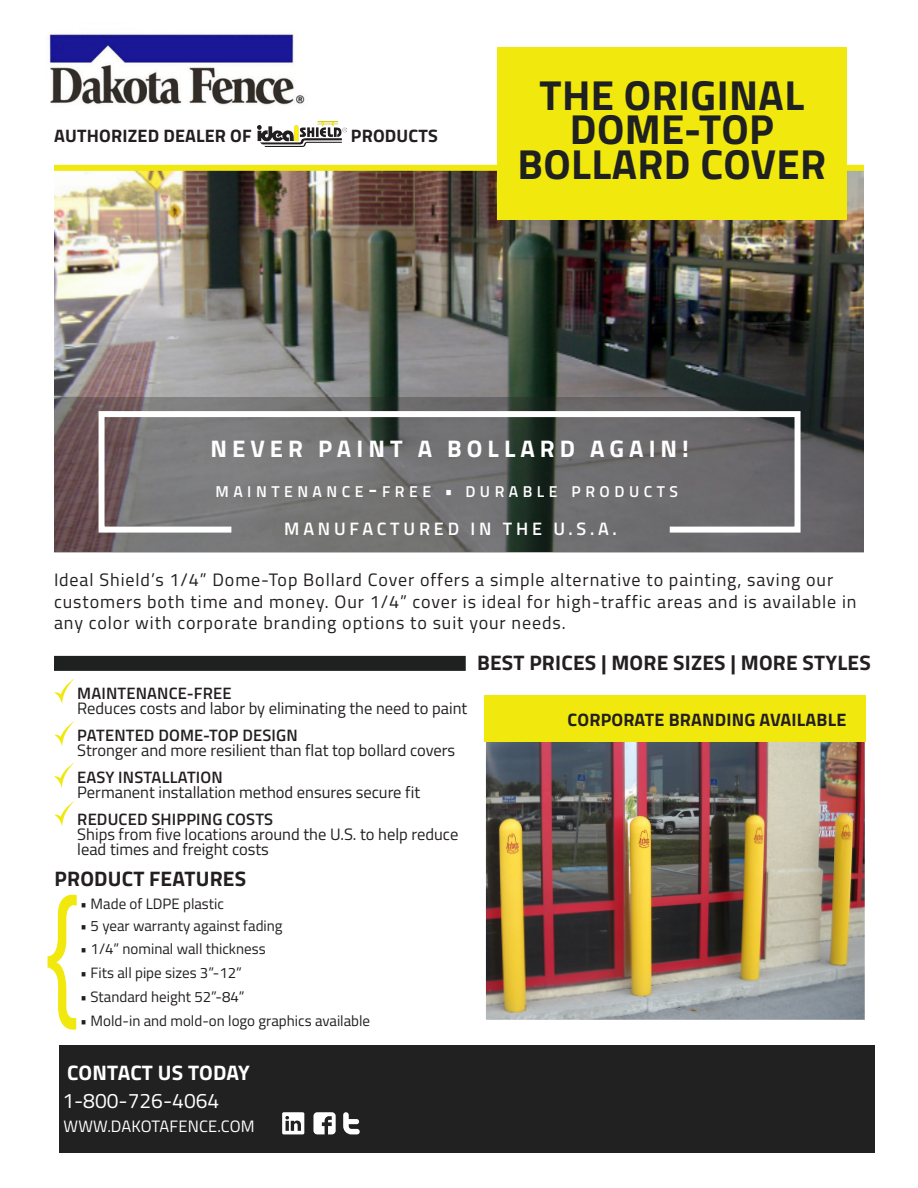
<style>
.page{position:relative;width:918px;height:1188px;background:#fff}
.page>*{position:absolute;margin:0;border:0;box-sizing:border-box;transform-origin:0 0}
.t1{font:700 42px "Titillium Web";letter-spacing:.01em;color:#1f2020}
.t2{font:700 24px "Titillium Web";letter-spacing:.21em;color:#fff}
.t3{font:700 21px "Titillium Web";letter-spacing:.01em;color:#231f20}
.t4{font:700 21px "Titillium Web";letter-spacing:.005em;color:#fff}
.t5{font:21px "Titillium Web";color:#fff}
.t6{font:18px/21.6px "Titillium Web";letter-spacing:.05em;color:#231f20}
.t7{font:700 18px "Titillium Web";letter-spacing:.01em;color:#231f20}
.t8{font:600 18px "Titillium Web";letter-spacing:.21em;color:#fff}
.t9{font:16.5px/15px "Titillium Web";color:#231f20}
.t10{font:600 16.5px "Titillium Web";letter-spacing:.01em;color:#231f20}
.t11{font:16.5px "Titillium Web";letter-spacing:.01em;color:#fff}
.t12{font:600 15.75px "Titillium Web";letter-spacing:.285em;color:#fff}
.t13{font:15px "Titillium Web";color:#231f20}
.s1{font-size:22.5px}
.s2{font-weight:400;font-size:18px}
</style>
<div class="page">
<img style="left:54px;top:171px;width:810px;height:226px">
<img style="left:486px;top:742px;width:379px;height:278px">
<div style="left:54px;top:656px;width:412px;height:15px;background:#1f2020"></div>
<div style="left:54px;top:165px;width:810px;height:6px;background:#f1e80d"></div>
<div style="left:497px;top:48px;width:350px;height:172px;background:#f1e80d"></div>
<div style="left:484px;top:695px;width:382px;height:47px;background:#f1e80d"></div>
<svg style="left:54px;top:397px;width:810px;height:155px;background:#605c5d"></svg>
<svg style="left:96px;top:408px;width:708px;height:128px;background:#767677"></svg>
<div style="left:59px;top:1045px;width:815px;height:108px;background:#212121"></div>
<svg style="left:313px;top:1112px;width:23px;height:22px"></svg>
<svg style="left:282px;top:1112px;width:22px;height:22px"></svg>
<svg style="left:343px;top:1112px;width:17px;height:22px"></svg>
<svg style="left:54px;top:721px;width:21px;height:26px"></svg>
<svg style="left:54px;top:762px;width:20px;height:26px"></svg>
<svg style="left:48px;top:894px;width:29px;height:136px"></svg>
<svg style="left:54px;top:678px;width:21px;height:26px"></svg>
<svg style="left:54px;top:801px;width:21px;height:25px"></svg>
<img style="left:258px;top:122px;width:88px;height:25px">
<img style="left:46px;top:34px;width:259px;height:71px">
<p class="t7" style="left:54px;top:122px;width:199px">AUTHORIZED DEALER OF</p>
<p class="t7" style="left:351px;top:122px;width:89px">PRODUCTS</p>
<p class="t1" style="left:540px;top:63px;width:266px">THE ORIGINAL</p>
<p class="t1" style="left:570px;top:97px;width:206px">DOME-TOP</p>
<p class="t1" style="left:518px;top:132px;width:310px">BOLLARD COVER</p>
<p class="t2" style="left:210px;top:430px;width:480px">NEVER PAINT A BOLLARD AGAIN!</p>
<p class="t12" style="left:215px;top:480px;width:464px">MAINTENANCE<span class="s1">-</span>FREE <span class="s2">•</span> DURABLE PRODUCTS</p>
<p class="t8" style="left:284px;top:515px;width:334px">MANUFACTURED IN THE U.S.A.</p>
<p class="t6" style="left:54px;top:568px;width:804px">Ideal Shield’s 1/4” Dome-Top Bollard Cover offers a simple alternative to painting, saving our customers both time and money. Our 1/4” cover is ideal for high-traffic areas and is available in any color with corporate branding options to suit your needs.</p>
<p class="t10" style="left:77px;top:680px;width:156px">MAINTENANCE-FREE</p>
<p class="t9" style="left:77px;top:700px;width:392px">Reduces costs and labor by eliminating the need to paint</p>
<p class="t10" style="left:77px;top:722px;width:222px">PATENTED DOME-TOP DESIGN</p>
<p class="t9" style="left:77px;top:742px;width:379px">Stronger and more resilient than flat top bollard covers</p>
<p class="t10" style="left:77px;top:764px;width:147px">EASY INSTALLATION</p>
<p class="t9" style="left:77px;top:784px;width:344px">Permanent installation method ensures secure fit</p>
<p class="t10" style="left:77px;top:806px;width:197px">REDUCED SHIPPING COSTS</p>
<p class="t9" style="left:77px;top:826px;width:383px">Ships from five locations around the U.S. to help reduce lead times and freight costs</p>
<p class="t3" style="left:55px;top:863px;width:193px">PRODUCT FEATURES</p>
<p class="t13" style="left:80px;top:893px;width:145px">• Made of LDPE plastic</p>
<p class="t13" style="left:80px;top:915px;width:204px">• 5 year warranty against fading</p>
<p class="t13" style="left:80px;top:938px;width:187px">• 1/4” nominal wall thickness</p>
<p class="t13" style="left:80px;top:962px;width:163px">• Fits all pipe sizes 3”-12”</p>
<p class="t13" style="left:80px;top:986px;width:166px">• Standard height 52”-84”</p>
<p class="t13" style="left:80px;top:1010px;width:291px">• Mold-in and mold-on logo graphics available</p>
<p class="t3" style="left:477px;top:647px;width:395px">BEST PRICES | MORE SIZES | MORE STYLES</p>
<p class="t7" style="left:568px;top:706px;width:280px">CORPORATE BRANDING AVAILABLE</p>
<p class="t4" style="left:67px;top:1056px;width:184px">CONTACT US TODAY</p>
<p class="t5" style="left:62px;top:1086px;width:158px">1-800-726-4064</p>
<p class="t11" style="left:64px;top:1114px;width:193px">WWW.DAKOTAFENCE.COM</p>
</div>
